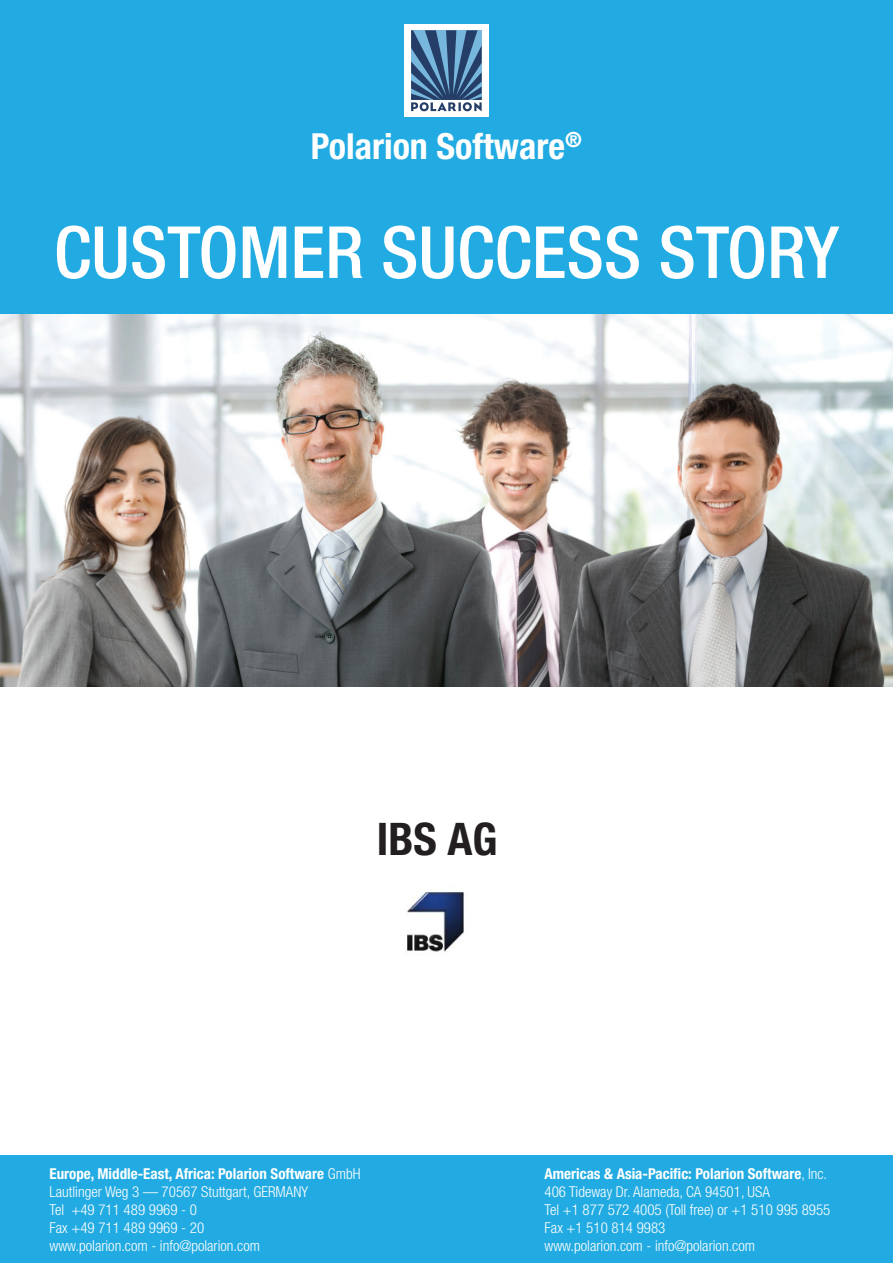
<style>
.page{position:relative;width:893px;height:1263px;background:#fff}
.page>*{position:absolute;margin:0;border:0;box-sizing:border-box;transform-origin:0 0}
.t1{font:500 condensed 72px "Helvetica Neue LT Pro";color:#fff}
.t2{font:700 condensed 45px "Helvetica Neue LT Pro";color:#231f20}
.t3{font:700 condensed 36px "Helvetica Neue LT Pro";color:#fff}
.t4{font:300 condensed 15px "Helvetica Neue LT Pro";color:#fff}
.t5{font:700 condensed 15px "Helvetica Neue LT Pro";color:#fff}
.s1{font-weight:300}
</style>
<div class="page">
<div style="left:0;top:0;width:893px;height:315px;background:#22abe2"></div>
<div style="left:404px;top:24px;width:85px;height:93px;background:#fff"></div>
<svg style="left:411px;top:30px;width:71px;height:81px;background:#53779c"></svg>
<img style="left:0;top:315px;width:893px;height:371px">
<div style="left:0;top:1155px;width:893px;height:108px;background:#22abe2"></div>
<img style="left:407px;top:892px;width:57px;height:60px">
<p class="t3" style="left:311px;top:124px;width:272px">Polarion Software<sup>®</sup></p>
<p class="t1" style="left:54px;top:209px;width:787px">CUSTOMER SUCCESS STORY</p>
<p class="t2" style="left:377px;top:812px;width:122px">IBS AG</p>
<p class="t5" style="left:50px;top:1165px;width:313px">Europe, Middle-East, Africa: Polarion Software <span class="s1">GmbH</span></p>
<p class="t4" style="left:50px;top:1183px;width:260px">Lautlinger Weg 3 — 70567 Stuttgart, GERMANY</p>
<p class="t4" style="left:50px;top:1201px;width:149px">Tel +49 711 489 9969 - 0</p>
<p class="t4" style="left:50px;top:1219px;width:156px">Fax +49 711 489 9969 - 20</p>
<p class="t4" style="left:50px;top:1237px;width:212px">www.polarion.com - info@polarion.com</p>
<p class="t5" style="left:544px;top:1165px;width:284px">Americas &amp; Asia-Pacific: Polarion Software<span class="s1">, Inc.</span></p>
<p class="t4" style="left:544px;top:1183px;width:227px">406 Tideway Dr. Alameda, CA 94501, USA</p>
<p class="t4" style="left:544px;top:1201px;width:287px">Tel +1 877 572 4005 (Toll free) or +1 510 995 8955</p>
<p class="t4" style="left:544px;top:1219px;width:122px">Fax +1 510 814 9983</p>
<p class="t4" style="left:544px;top:1237px;width:212px">www.polarion.com - info@polarion.com</p>
</div>
